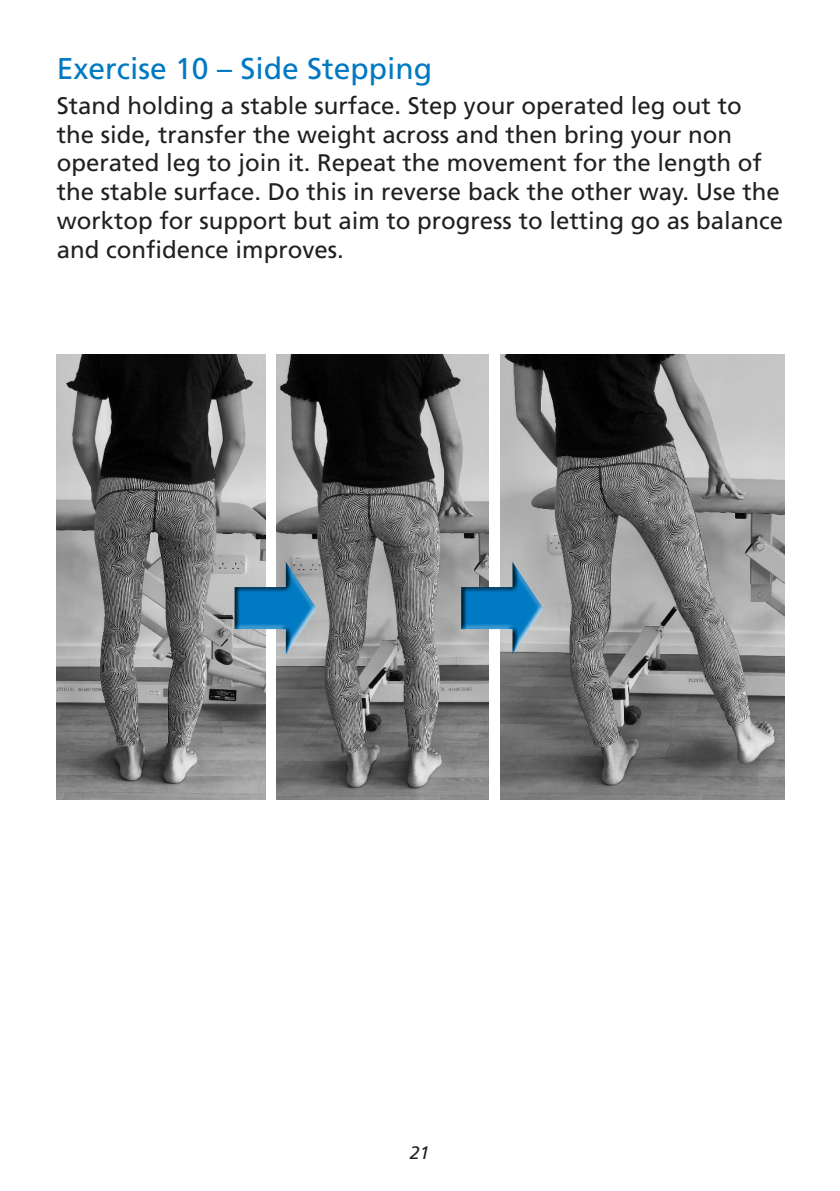
<style>
.page{position:relative;width:840px;height:1191px;background:#fff}
.page>*{position:absolute;margin:0;border:0;box-sizing:border-box;transform-origin:0 0}
.t1{font:30px "Frutiger LT Std";color:#0079c2}
.Body_Text{font:24px/28.8px "Frutiger LT Std";color:#231f20}
.t2{font:italic 18px "Frutiger LT Std";color:#231f20}
</style>
<div class="page">
<img style="left:57px;top:354px;width:208px;height:445px">
<img style="left:277px;top:354px;width:211px;height:445px">
<img style="left:500px;top:354px;width:284px;height:445px">
<div style="left:234px;top:561px;width:86px;height:96px;background:#fff;opacity:.75"></div>
<div style="left:234px;top:561px;width:57px;height:96px;background:#231f20;opacity:.75"></div>
<div style="left:460px;top:561px;width:86px;height:96px;background:#fff;opacity:.75"></div>
<div style="left:460px;top:561px;width:58px;height:96px;background:#231f20;opacity:.75"></div>
<p class="t1" style="left:57px;top:51px;width:377px">Exercise 10 – Side Stepping</p>
<p class="Body_Text" style="left:57px;top:91px;width:727px">Stand holding a stable surface. Step your operated leg out to the side, transfer the weight across and then bring your non operated leg to join it. Repeat the movement for the length of the stable surface. Do this in reverse back the other way. Use the worktop for support but aim to progress to letting go as balance and confidence improves.</p>
<p class="t2" style="left:410px;top:1142px;width:22px">21</p>
</div>
